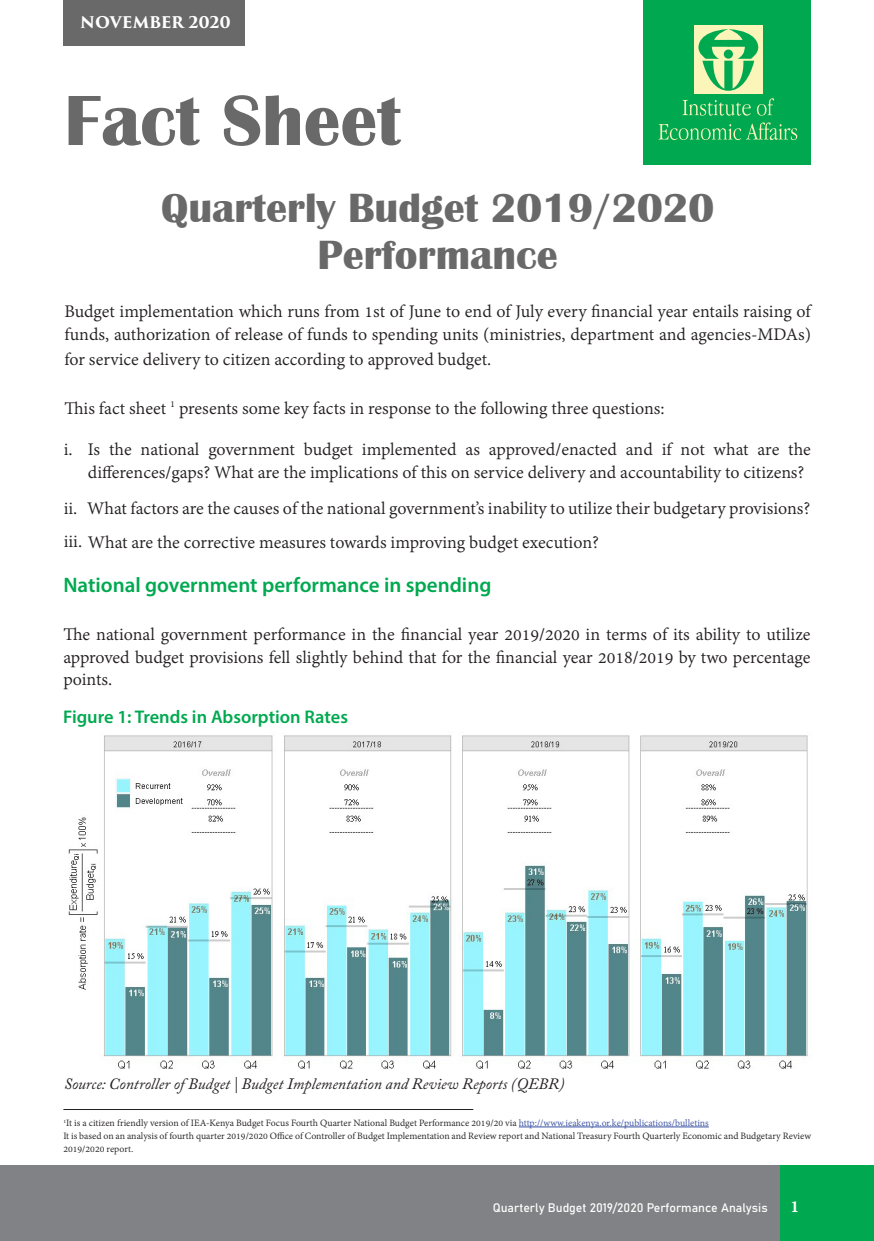
<style>
.page{position:relative;width:874px;height:1241px;background:#fff}
.page>*{position:absolute;margin:0;border:0;box-sizing:border-box;transform-origin:0 0}
.t1{font:700 73.5px "Britannic";color:#696969}
.t2{font:700 42px/47.2px "Britannic";color:#696969;text-align:center}
.t3{font:600 21px "Myriad Pro";color:#00a950}
.t4{font:19.25px/22.8px "Adobe Gurmukhi";color:#231f20}
.t5{font:600 18.38px "Myriad Pro";color:#00a950}
.t6{font:italic 15.75px "Adobe Caslon Pro";color:#231f20}
.t7{font:700 15.75px "Trajan Pro 3";color:#fff}
.t8{font:12.25px "Bahnschrift";color:#fff}
.t9{font:10.5px/12.6px "Adobe Gurmukhi";color:#231f20}
.s1{color:#3750a2}
.s2{font-family:"Adobe Gurmukhi";font-weight:700;font-size:21px}
</style>
<div class="page">
<div style="left:0;top:1165px;width:873px;height:75px;background:#808285"></div>
<div style="left:779px;top:1165px;width:94px;height:75px;background:#00a850"></div>
<div style="left:643px;top:0;width:167px;height:165px;background:#00a94f"></div>
<svg style="left:658px;top:122px;width:138px;height:18px"></svg>
<svg style="left:682px;top:100px;width:68px;height:16px"></svg>
<svg style="left:756px;top:98px;width:17px;height:18px"></svg>
<div style="left:693px;top:25px;width:69px;height:68px;background:#fbf5ba"></div>
<svg style="left:698px;top:29px;width:60px;height:62px"></svg>
<div style="left:63px;top:0;width:182px;height:46px;background:#696969"></div>
<hr style="left:63px;top:1108px;width:410px;height:1px;background:#231f20">
<hr style="left:518px;top:1126px;width:190px;height:1px;background:#3750a2">
<img style="left:68px;top:735px;width:740px;height:334px">
<p class="t7" style="left:80px;top:11px;width:152px">NOVEMBER 2020</p>
<p class="t1" style="left:64px;top:79px;width:338px">Fact Sheet</p>
<p class="t2" style="left:161px;top:185px;width:554px">Quarterly Budget 2019/2020<br>Performance</p>
<p class="t4" style="left:64px;top:301px;width:747px">Budget implementation which runs from 1st of June to end of July every financial year entails raising of funds, authorization of release of funds to spending units (ministries, department and agencies-MDAs)</p>
<p class="t4" style="left:64px;top:348px;width:428px">for service delivery to citizen according to approved budget.</p>
<p class="t4" style="left:64px;top:397px;width:601px">This fact sheet <sup>1</sup> presents some key facts in response to the following three questions:</p>
<p class="t4" style="left:64px;top:438px;width:10px">i.</p>
<p class="t4" style="left:88px;top:438px;width:724px">Is the national government budget implemented as approved/enacted and if not what are the differences/gaps? What are the implications of this on service delivery and accountability to citizens?</p>
<p class="t4" style="left:64px;top:497px;width:15px">ii.</p>
<p class="t4" style="left:87px;top:497px;width:724px">What factors are the causes of the national government’s inability to utilize their budgetary provisions?</p>
<p class="t4" style="left:64px;top:532px;width:536px">iii. What are the corrective measures towards improving budget execution?</p>
<p class="t3" style="left:63px;top:571px;width:429px">National government performance in spending</p>
<p class="t4" style="left:63px;top:623px;width:748px;text-align:justify">The national government performance in the financial year 2019/2020 in terms of its ability to utilize approved budget provisions fell slightly behind that for the financial year 2018/2019 by two percentage points.</p>
<p class="t5" style="left:63px;top:705px;width:286px">Figure 1: Trends in Absorption Rates</p>
<p class="t6" style="left:64px;top:1074px;width:501px">Source: Controller of Budget | Budget Implementation and Review Reports (QEBR)</p>
<p class="t9" style="left:63px;top:1117px;width:646px"><sup>1</sup>It is a citizen friendly version of IEA-Kenya Budget Focus Fourth Quarter National Budget Performance 2019/20 via <span class="s1">http://www.ieakenya.or.ke/publications/bulletins</span></p>
<p class="t9" style="left:63px;top:1129px;width:748px">It is based on an analysis of fourth quarter 2019/2020 Office of Controller of Budget Implementation and Review report and National Treasury Fourth Quarterly Economic and Budgetary Review<br>2019/2020 report.</p>
<p class="t8" style="left:492px;top:1199px;width:308px">Quarterly Budget 2019/2020 Performance Analysis <span class="s2">1</span></p>
</div>
